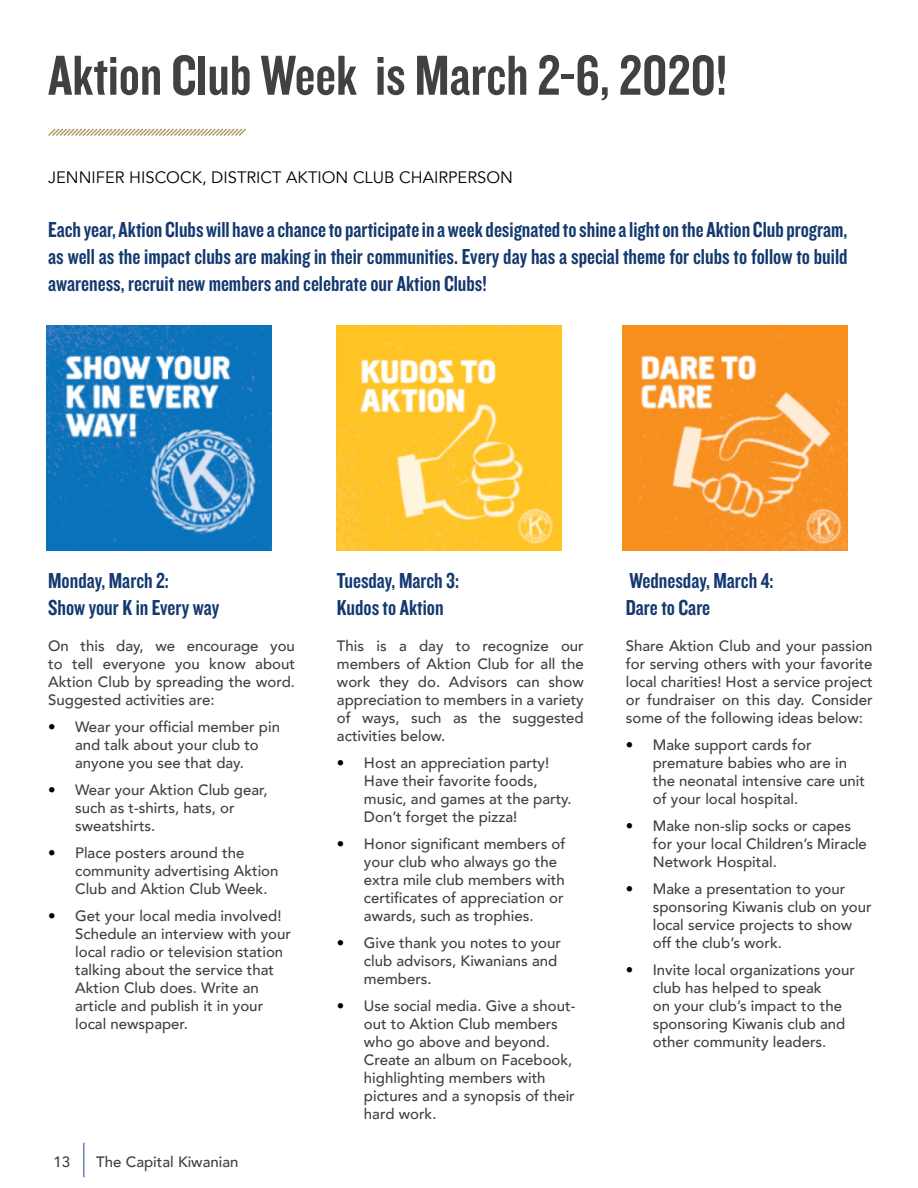
<style>
.page{position:relative;width:918px;height:1188px;background:#fff}
.page>*{position:absolute;margin:0;border:0;box-sizing:border-box;transform-origin:0 0}
.t1{font:58.5px "Knockout HTF49 Liteweight";color:#414042}
.t2{font:22.5px/27px "Knockout HTF49 Liteweight";color:#133970}
.t3{font:16.5px "Avenir";color:#000}
.t4{font:500 15px/18px "Avenir";color:#414042}
.s1{color:#000}
</style>
<div class="page">
<hr style="left:84px;top:1143px;width:1px;height:34px;background:#25408f">
<svg style="left:48px;top:128px;width:198px;height:8px"></svg>
<img style="left:47px;top:325px;width:225px;height:225px">
<img style="left:337px;top:325px;width:225px;height:225px">
<img style="left:623px;top:325px;width:225px;height:225px">
<h1 class="t1" style="left:48px;top:46px;width:681px">Aktion Club Week is March 2-6, 2020!</h1>
<p class="t3" style="left:48px;top:168px;width:466px">JENNIFER HISCOCK, DISTRICT AKTION CLUB CHAIRPERSON</p>
<p class="t2" style="left:48px;top:217px;width:801px;text-align:justify">Each year, Aktion Clubs will have a chance to participate in a week designated to shine a light on the Aktion Club program, as well as the impact clubs are making in their communities. Every day has a special theme for clubs to follow to build awareness, recruit new members and celebrate our Aktion Clubs!</p>
<h2 class="t2" style="left:48px;top:568px;width:173px">Monday, March 2:<br>Show your K in Every way</h2>
<p class="t4" style="left:48px;top:636px;width:248px;text-align:justify">On this day, we encourage you to tell everyone you know about Aktion Club by spreading the word.<br>Suggested activities are:</p>
<p class="t4" style="left:75px;top:717px;width:206px;text-indent:-27px"><span class="s1">•</span> Wear your official member pin and talk about your club to anyone you see that day.</p>
<p class="t4" style="left:75px;top:780px;width:194px;text-indent:-27px"><span class="s1">•</span> Wear your Aktion Club gear, such as t-shirts, hats, or sweatshirts.</p>
<p class="t4" style="left:75px;top:843px;width:205px;text-indent:-27px"><span class="s1">•</span> Place posters around the community advertising Aktion<br>Club and Aktion Club Week.</p>
<p class="t4" style="left:75px;top:906px;width:217px;text-indent:-27px"><span class="s1">•</span> Get your local media involved!<br>Schedule an interview with your local radio or television station talking about the service that<br>Aktion Club does. Write an article and publish it in your local newspaper.</p>
<p class="t4" style="left:54px;top:1152px;width:18px">13</p>
<p class="t4" style="left:96px;top:1152px;width:144px">The Capital Kiwanian</p>
<h2 class="t2" style="left:337px;top:568px;width:124px">Tuesday, March 3:<br>Kudos to Aktion</h2>
<p class="t4" style="left:337px;top:636px;width:248px;text-align:justify">This is a day to recognize our members of Aktion Club for all the work they do. Advisors can show appreciation to members in a variety of ways, such as the suggested activities below.</p>
<p class="t4" style="left:364px;top:753px;width:209px;text-indent:-27px"><span class="s1">•</span> Host an appreciation party!<br>Have their favorite foods, music, and games at the party.<br>Don’t forget the pizza!</p>
<p class="t4" style="left:364px;top:834px;width:203px;text-indent:-27px"><span class="s1">•</span> Honor significant members of your club who always go the extra mile club members with certificates of appreciation or awards, such as trophies.</p>
<p class="t4" style="left:364px;top:933px;width:199px;text-indent:-27px"><span class="s1">•</span> Give thank you notes to your club advisors, Kiwanians and members.</p>
<p class="t4" style="left:364px;top:996px;width:213px;text-indent:-27px"><span class="s1">•</span> Use social media. Give a shout&shy;out to Aktion Club members who go above and beyond.<br>Create an album on Facebook, highlighting members with pictures and a synopsis of their hard work.</p>
<h2 class="t2" style="left:626px;top:568px;width:149px">Wednesday, March 4:<br>Dare to Care</h2>
<p class="t4" style="left:626px;top:636px;width:248px;text-align:justify">Share Aktion Club and your passion for serving others with your favorite local charities! Host a service project or fundraiser on this day. Consider some of the following ideas below:</p>
<p class="t4" style="left:653px;top:735px;width:214px;text-indent:-27px"><span class="s1">•</span> Make support cards for premature babies who are in the neonatal intensive care unit of your local hospital.</p>
<p class="t4" style="left:653px;top:816px;width:216px;text-indent:-27px"><span class="s1">•</span> Make non-slip socks or capes for your local Children’s Miracle<br>Network Hospital.</p>
<p class="t4" style="left:653px;top:879px;width:220px;text-indent:-27px"><span class="s1">•</span> Make a presentation to your sponsoring Kiwanis club on your local service projects to show off the club’s work.</p>
<p class="t4" style="left:653px;top:960px;width:204px;text-indent:-27px"><span class="s1">•</span> Invite local organizations your club has helped to speak<br>on your club’s impact to the sponsoring Kiwanis club and other community leaders.</p>
</div>
